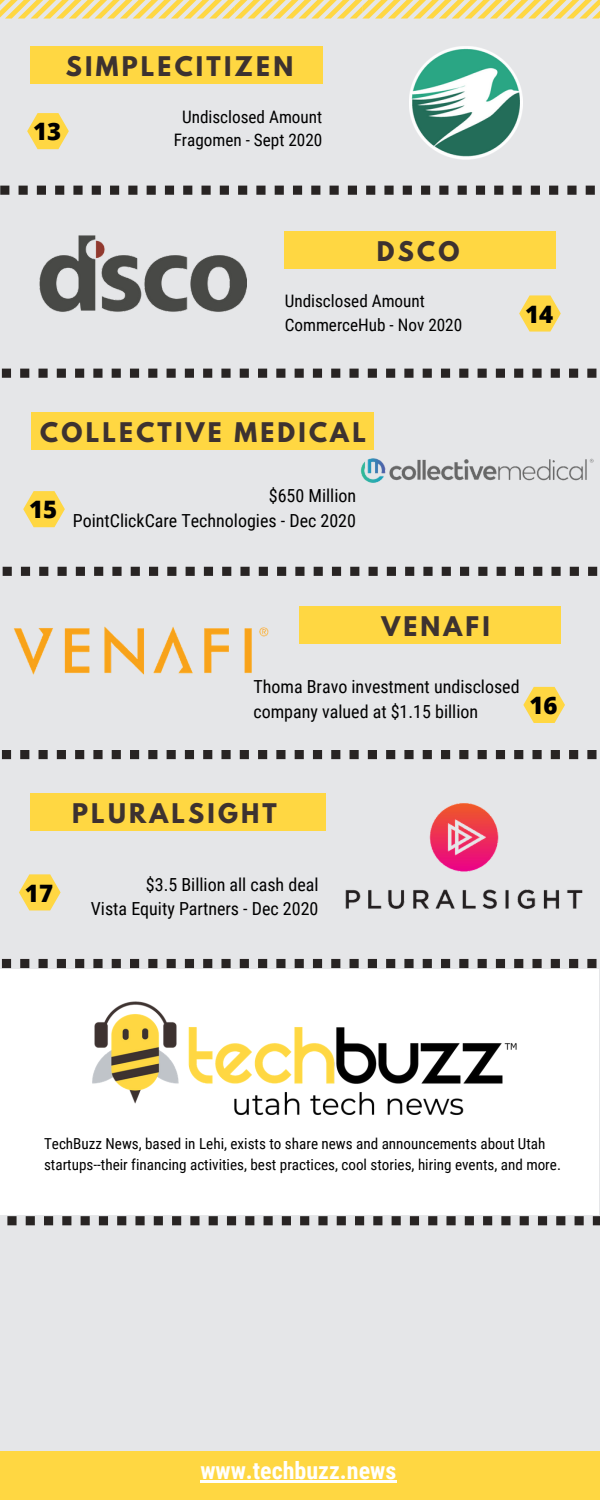
<style>
.page{position:relative;width:600px;height:1500px;background:#e5e6e8}
.page>*{position:absolute;margin:0;border:0;box-sizing:border-box;transform-origin:0 0}
.t1{font:700 24px "League Spartan";letter-spacing:.135em;color:#3d3230}
.t2{font:700 24px "Roboto Condensed";color:#fff}
.t3{font:800 24px "Open Sans";color:#000}
.t4{font:18px "Roboto Condensed";color:#000}
.t5{font:17.2px "Roboto Condensed";color:#000}
.t6{font:15.1px/20.8px "Roboto Condensed";color:#000}
</style>
<div class="page">
<svg style="left:0;top:0;width:600px;height:19px"></svg>
<svg style="left:1px;top:369px;width:303px;height:9px"></svg>
<svg style="left:313px;top:369px;width:284px;height:9px"></svg>
<svg style="left:7px;top:1216px;width:321px;height:9px"></svg>
<svg style="left:337px;top:1216px;width:263px;height:9px"></svg>
<svg style="left:2px;top:567px;width:303px;height:9px"></svg>
<svg style="left:314px;top:567px;width:284px;height:9px"></svg>
<div style="left:0;top:1451px;width:600px;height:49px;background:#ffd742"></div>
<div style="left:30px;top:793px;width:296px;height:37px;background:#ffd742"></div>
<svg style="left:1px;top:750px;width:321px;height:9px"></svg>
<svg style="left:331px;top:750px;width:266px;height:9px"></svg>
<div style="left:0;top:970px;width:598px;height:245px;background:#fff"></div>
<img style="left:92px;top:1001px;width:425px;height:114px">
<img style="left:409px;top:46px;width:114px;height:113px">
<img style="left:39px;top:235px;width:208px;height:77px">
<svg style="left:1px;top:959px;width:321px;height:9px"></svg>
<svg style="left:331px;top:959px;width:266px;height:9px"></svg>
<svg style="left:0;top:186px;width:284px;height:9px"></svg>
<svg style="left:293px;top:186px;width:302px;height:9px"></svg>
<div style="left:32px;top:412px;width:342px;height:38px;background:#ffd742"></div>
<svg style="left:23px;top:491px;width:42px;height:36px"></svg>
<img style="left:360px;top:458px;width:234px;height:25px">
<img style="left:345px;top:803px;width:238px;height:106px">
<svg style="left:19px;top:874px;width:42px;height:37px"></svg>
<svg style="left:27px;top:113px;width:42px;height:36px"></svg>
<div style="left:284px;top:232px;width:272px;height:37px;background:#ffd742"></div>
<svg style="left:519px;top:295px;width:42px;height:37px"></svg>
<div style="left:30px;top:46px;width:292px;height:38px;background:#ffd742"></div>
<div style="left:300px;top:607px;width:261px;height:37px;background:#ffd742"></div>
<svg style="left:523px;top:687px;width:42px;height:36px"></svg>
<img style="left:13px;top:626px;width:256px;height:49px">
<hr style="left:200px;top:1481px;width:196px;height:2px;background:#fff">
<p class="t1" style="left:66px;top:54px;width:229px">SIMPLECITIZEN</p>
<p class="t3" style="left:33px;top:115px;width:30px">13</p>
<p class="t5" style="left:182px;top:107px;width:142px">Undisclosed Amount</p>
<p class="t5" style="left:174px;top:130px;width:150px">Fragomen - Sept 2020</p>
<p class="t1" style="left:377px;top:240px;width:84px">DSCO</p>
<p class="t5" style="left:285px;top:291px;width:142px">Undisclosed Amount</p>
<p class="t5" style="left:285px;top:315px;width:179px">CommerceHub - Nov 2020</p>
<p class="t1" style="left:40px;top:420px;width:327px">COLLECTIVE MEDICAL</p>
<p class="t3" style="left:29px;top:493px;width:30px">15</p>
<p class="t4" style="left:269px;top:486px;width:89px">$650 Million</p>
<p class="t4" style="left:73px;top:510px;width:285px">PointClickCare Technologies - Dec 2020</p>
<p class="t1" style="left:381px;top:615px;width:110px">VENAFI</p>
<p class="t3" style="left:525px;top:297px;width:30px">14</p>
<p class="t4" style="left:253px;top:677px;width:268px">Thoma Bravo investment undisclosed</p>
<p class="t4" style="left:253px;top:702px;width:226px">company valued at $1.15 billion</p>
<p class="t3" style="left:529px;top:688px;width:30px">16</p>
<p class="t3" style="left:25px;top:876px;width:30px">17</p>
<p class="t1" style="left:72px;top:801px;width:206px">PLURALSIGHT</p>
<p class="t4" style="left:146px;top:874px;width:174px">$3.5 Billion all cash deal</p>
<p class="t4" style="left:91px;top:899px;width:229px">Vista Equity Partners - Dec 2020</p>
<p class="t6" style="left:44px;top:1134px;width:518px">TechBuzz News, based in Lehi, exists to share news and announcements about Utah startups--their financing activities, best practices, cool stories, hiring events, and more.</p>
<p class="t2" style="left:200px;top:1457px;width:197px">www.techbuzz.news</p>
</div>
